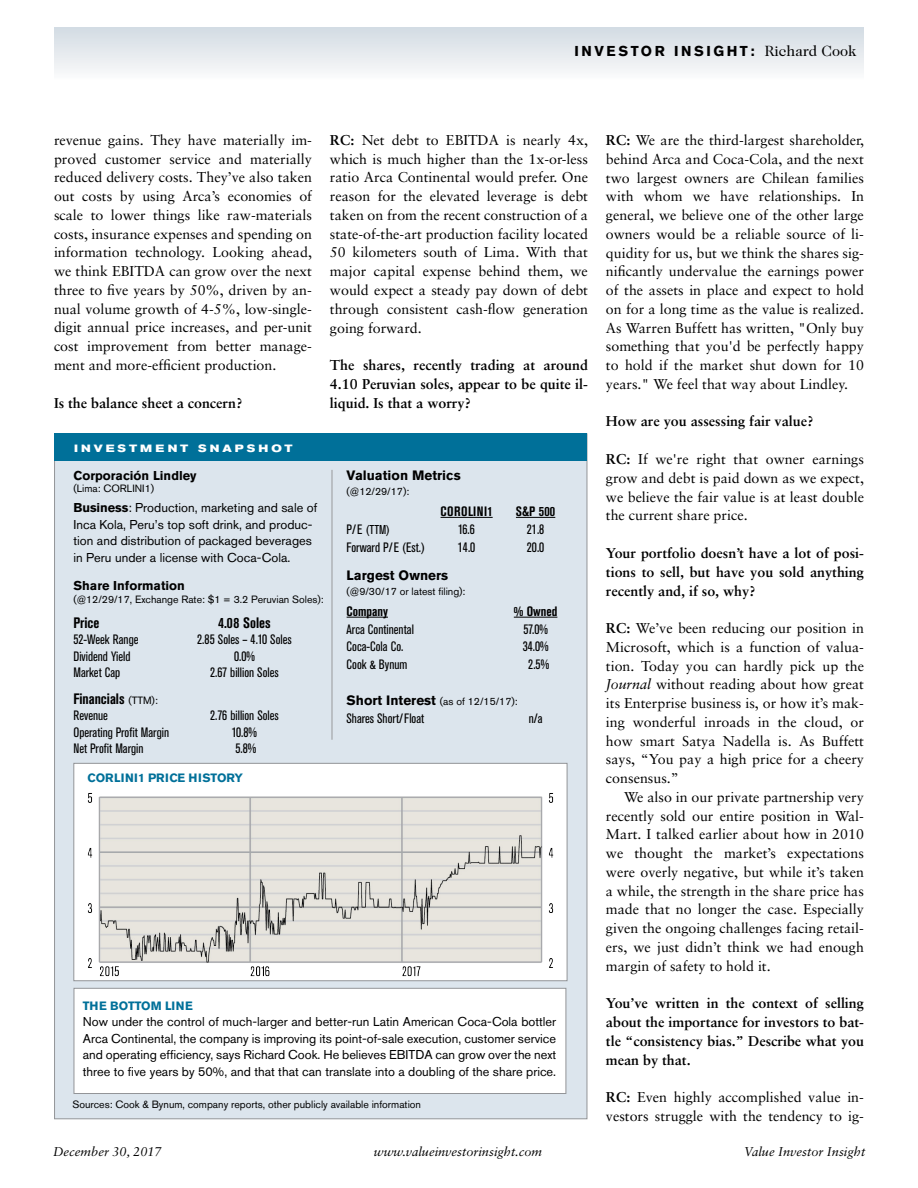
<style>
.page{position:relative;width:918px;height:1188px;background:#fff}
.page>*{position:absolute;margin:0;border:0;box-sizing:border-box;transform-origin:0 0}
.t1{font:700 condensed 15px "Akzidenz Grotesk BE";color:#000}
.t2{font:14.25px/18.8px "Sabon";color:#000;text-align:justify}
.t3{font:700 14.25px/18.8px "Sabon";color:#000;text-align:justify}
.t4{font:700 14.25px "Akzidenz Grotesk BQ";letter-spacing:.18em;color:#000}
.t5{font:condensed 13.5px "Akzidenz Grotesk BE";color:#000}
.t6{font:700 13.5px "Akzidenz Grotesk BQ";color:#000}
.t7{font:700 condensed 13.5px "Akzidenz Grotesk BE";color:#000}
.t8{font:700 condensed 13.5px "Akzidenz Grotesk BE";letter-spacing:.035em;color:#000}
.t9{font:12.75px/16.5px "Akzidenz Grotesk BQ";color:#000}
.t10{font:italic 12.75px "Sabon LT Std";color:#000}
.t11{font:700 12.75px "Akzidenz Grotesk BQ";color:#000}
.t12{font:condensed 12.75px "Akzidenz Grotesk BE";color:#000}
.t13{font:700 12px "Akzidenz Grotesk BE";color:#007099}
.t14{font:10.5px "Akzidenz Grotesk BQ";color:#000}
.t15{font:700 expanded 10.5px "Akzidenz Grotesk BE";letter-spacing:.29em;color:#fff}
.s1{font-family:"Caslon Two Twenty Four";font-weight:400;font-size:15px}
.s2{font-weight:700}
.s3{font-family:"Akzidenz Grotesk BQ";font-weight:400;font-stretch:normal;font-size:10.5px}
.s4{font-size:13.5px}
.s5{font-weight:700;font-size:13.5px}
.s6{font-family:"Sabon LT Std";font-style:italic}
</style>
<div class="page">
<div style="left:54px;top:28px;width:810px;height:52px;background:linear-gradient(to bottom,#d3dbe3,#fafbfb)"></div>
<div style="left:54px;top:434px;width:533px;height:685px;background:#dce5ed;border:1px solid #939598"></div>
<div style="left:74px;top:988px;width:492px;height:106px;background:#fff;border:1px solid #939598"></div>
<hr style="left:441px;top:517px;width:52px;height:1px;background:#000">
<hr style="left:516px;top:517px;width:39px;height:1px;background:#000">
<hr style="left:347px;top:617px;width:41px;height:1px;background:#000">
<hr style="left:514px;top:617px;width:43px;height:1px;background:#000">
<div style="left:54px;top:434px;width:532px;height:27px;background:#007099"></div>
<hr style="left:332px;top:470px;width:1px;height:270px;background:#524b48">
<div style="left:73px;top:763px;width:494px;height:218px;background:#fff;border:1px solid #939598"></div>
<img style="left:87px;top:793px;width:467px;height:184px">
<p class="t4" style="left:575px;top:43px;width:283px">INVESTOR INSIGHT: <span class="s1">Richard Cook</span></p>
<p class="t2" style="left:54px;top:130px;width:260px">revenue gains. They have materially im&shy;proved customer service and materially reduced delivery costs. They’ve also taken out costs by using Arca’s economies of scale to lower things like raw-materials costs, insurance expenses and spending on information technology. Looking ahead, we think EBITDA can grow over the next three to five years by 50%, driven by an&shy;nual volume growth of 4-5%, low-single&shy;digit annual price increases, and per-unit cost improvement from better manage&shy;ment and more-efficient production.</p>
<p class="t3" style="left:54px;top:393px;width:190px">Is the balance sheet a concern?</p>
<p class="t15" style="left:74px;top:442px;width:220px">INVESTMENT SNAPSHOT</p>
<p class="t2" style="left:330px;top:130px;width:260px"><span class="s2">RC:</span> Net debt to EBITDA is nearly 4x, which is much higher than the 1x-or-less ratio Arca Continental would prefer. One reason for the elevated leverage is debt taken on from the recent construction of a state-of-the-art production facility located 50 kilometers south of Lima. With that major capital expense behind them, we would expect a steady pay down of debt through consistent cash-flow generation going forward.</p>
<p class="t3" style="left:330px;top:356px;width:260px">The shares, recently trading at around 4.10 Peruvian soles, appear to be quite il&shy;liquid. Is that a worry?</p>
<p class="t11" style="left:73px;top:468px;width:125px">Corporación Lindley</p>
<p class="t14" style="left:73px;top:482px;width:82px">(Lima: CORLINI1)</p>
<p class="t9" style="left:73px;top:500px;width:245px"><span class="s2">Business</span>: Production, marketing and sale of Inca Kola, Peru’s top soft drink, and produc&shy;tion and distribution of packaged beverages in Peru under a license with Coca-Cola.</p>
<p class="t11" style="left:73px;top:578px;width:113px">Share Information</p>
<p class="t14" style="left:73px;top:594px;width:252px">(@12/29/17, Exchange Rate: $1 = 3.2 Peruvian Soles):</p>
<p class="t1" style="left:73px;top:614px;width:27px">Price</p>
<p class="t1" style="left:218px;top:614px;width:54px">4.08 Soles</p>
<p class="t5" style="left:73px;top:632px;width:67px">52-Week Range</p>
<p class="t5" style="left:197px;top:632px;width:96px">2.85 Soles – 4.10 Soles</p>
<p class="t5" style="left:73px;top:649px;width:59px">Dividend Yield</p>
<p class="t5" style="left:234px;top:649px;width:22px">0.0%</p>
<p class="t5" style="left:73px;top:665px;width:48px">Market Cap</p>
<p class="t5" style="left:210px;top:665px;width:70px">2.67 billion Soles</p>
<p class="t1" style="left:73px;top:690px;width:86px">Financials <span class="s3">(TTM):</span></p>
<p class="t5" style="left:73px;top:708px;width:36px">Revenue</p>
<p class="t5" style="left:210px;top:708px;width:70px">2.76 billion Soles</p>
<p class="t5" style="left:73px;top:724px;width:97px">Operating Profit Margin</p>
<p class="t5" style="left:232px;top:724px;width:27px">10.8%</p>
<p class="t5" style="left:73px;top:741px;width:72px">Net Profit Margin</p>
<p class="t5" style="left:236px;top:741px;width:22px">5.8%</p>
<p class="t13" style="left:88px;top:770px;width:157px">CORLINI1 PRICE HISTORY</p>
<p class="t6" style="left:347px;top:468px;width:116px">Valuation Metrics</p>
<p class="t14" style="left:347px;top:485px;width:64px">(@12/29/17):</p>
<p class="t8" style="left:441px;top:504px;width:54px">COROLINI1</p>
<p class="t7" style="left:516px;top:504px;width:41px">S&amp;P 500</p>
<p class="t12" style="left:347px;top:522px;width:45px"><span class="s4">P/E</span> (TTM)</p>
<p class="t5" style="left:458px;top:522px;width:18px">16.6</p>
<p class="t5" style="left:527px;top:522px;width:19px">21.8</p>
<p class="t5" style="left:347px;top:540px;width:80px">Forward P/E (Est.)</p>
<p class="t5" style="left:458px;top:540px;width:19px">14.0</p>
<p class="t5" style="left:527px;top:540px;width:19px">20.0</p>
<p class="t6" style="left:347px;top:568px;width:103px">Largest Owners</p>
<p class="t14" style="left:347px;top:585px;width:120px">(@9/30/17 or latest filing):</p>
<p class="t7" style="left:347px;top:603px;width:43px">Company</p>
<p class="t7" style="left:514px;top:603px;width:45px">% Owned</p>
<p class="t5" style="left:347px;top:621px;width:69px">Arca Continental</p>
<p class="t5" style="left:523px;top:621px;width:26px">57.0%</p>
<p class="t5" style="left:347px;top:639px;width:58px">Coca-Cola Co.</p>
<p class="t5" style="left:523px;top:639px;width:27px">34.0%</p>
<p class="t5" style="left:347px;top:657px;width:62px">Cook &amp; Bynum</p>
<p class="t5" style="left:528px;top:657px;width:22px">2.5%</p>
<p class="t14" style="left:347px;top:695px;width:173px"><span class="s5">Short Interest</span> (as of 12/15/17):</p>
<p class="t5" style="left:347px;top:710px;width:79px">Shares Short/Float</p>
<p class="t5" style="left:529px;top:710px;width:15px">n/a</p>
<p class="t13" style="left:83px;top:998px;width:112px">THE BOTTOM LINE</p>
<p class="t9" style="left:83px;top:1013px;width:475px;text-align:justify">Now under the control of much-larger and better-run Latin American Coca-Cola bottler Arca Continental, the company is improving its point-of-sale execution, customer service and operating efficiency, says Richard Cook. He believes EBITDA can grow over the next three to five years by 50%, and that that can translate into a doubling of the share price.</p>
<p class="t14" style="left:72px;top:1098px;width:350px">Sources: Cook &amp; Bynum, company reports, other publicly available information</p>
<p class="t2" style="left:606px;top:131px;width:260px"><span class="s2">RC:</span> We are the third-largest shareholder, behind Arca and Coca-Cola, and the next two largest owners are Chilean families with whom we have relationships. In general, we believe one of the other large owners would be a reliable source of li&shy;quidity for us, but we think the shares sig&shy;nificantly undervalue the earnings power of the assets in place and expect to hold on for a long time as the value is realized.<br>As Warren Buffett has written, "Only buy something that you'd be perfectly happy to hold if the market shut down for 10 years." We feel that way about Lindley.</p>
<p class="t3" style="left:606px;top:412px;width:209px">How are you assessing fair value?</p>
<p class="t2" style="left:606px;top:450px;width:260px"><span class="s2">RC:</span> If we're right that owner earnings grow and debt is paid down as we expect, we believe the fair value is at least double the current share price.</p>
<p class="t3" style="left:606px;top:543px;width:259px">Your portfolio doesn’t have a lot of posi&shy;tions to sell, but have you sold anything recently and, if so, why?</p>
<p class="t2" style="left:606px;top:619px;width:260px"><span class="s2">RC:</span> We’ve been reducing our position in Microsoft, which is a function of valua&shy;tion. Today you can hardly pick up the <span class="s6">Journal</span> without reading about how great its Enterprise business is, or how it’s mak&shy;ing wonderful inroads in the cloud, or how smart Satya Nadella is. As Buffett says, “You pay a high price for a cheery consensus.”</p>
<p class="t2" style="left:606px;top:787px;width:260px;text-indent:18px">We also in our private partnership very recently sold our entire position in Wal-Mart. I talked earlier about how in 2010 we thought the market’s expectations were overly negative, but while it’s taken a while, the strength in the share price has made that no longer the case. Especially given the ongoing challenges facing retail&shy;ers, we just didn’t think we had enough margin of safety to hold it.</p>
<p class="t3" style="left:606px;top:994px;width:260px">You’ve written in the context of selling about the importance for investors to bat&shy;tle “consistency bias.” Describe what you mean by that.</p>
<p class="t2" style="left:606px;top:1088px;width:259px"><span class="s2">RC:</span> Even highly accomplished value in&shy;vestors struggle with the tendency to ig-</p>
<p class="t10" style="left:53px;top:1144px;width:110px">December 30, 2017</p>
<p class="t10" style="left:374px;top:1144px;width:170px">www.valueinvestorinsight.com</p>
<p class="t10" style="left:744px;top:1144px;width:123px">Value Investor Insight</p>
</div>
